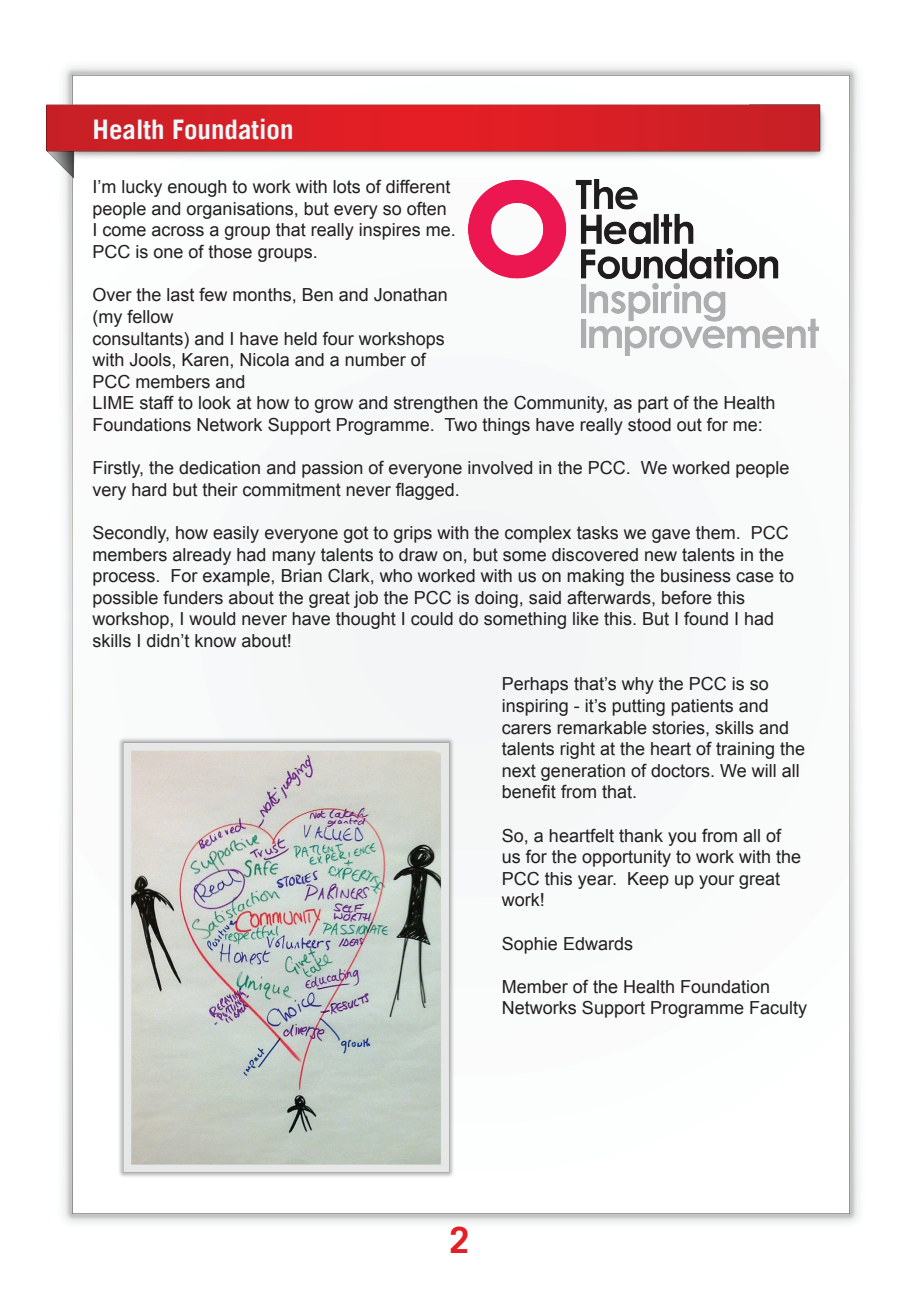
<style>
.page{position:relative;width:919px;height:1289px;background:#fff}
.page>*{position:absolute;margin:0;border:0;box-sizing:border-box;transform-origin:0 0}
.t1{font:700 36px "Trade Gothic LT";color:#e41e25}
.t2{font:700 27px "Trade Gothic LT";color:#edf8fb}
.t3{font:18px/21.6px "Arial";color:#231f20}
</style>
<div class="page">
<img style="left:63px;top:66px;width:797px;height:1158px">
<img style="left:46px;top:77px;width:801px;height:120px">
<img style="left:468px;top:180px;width:350px;height:175px">
<img style="left:63px;top:678px;width:439px;height:531px">
<h2 class="t2" style="left:92px;top:113px;width:203px">Health Foundation</h2>
<p class="t3" style="left:92px;top:176px;width:365px">I’m lucky enough to work with lots of different people and organisations, but every so often I come across a group that really inspires me.<br>PCC is one of those groups.</p>
<p class="t3" style="left:92px;top:284px;width:684px">Over the last few months, Ben and Jonathan<br>(my fellow<br>consultants) and I have held four workshops<br>with Jools, Karen, Nicola and a number of<br>PCC members and<br>LIME staff to look at how to grow and strengthen the Community, as part of the Health Foundations Network Support Programme. Two things have really stood out for me:</p>
<p class="t3" style="left:92px;top:457px;width:698px">Firstly, the dedication and passion of everyone involved in the PCC. We worked people very hard but their commitment never flagged.</p>
<p class="t3" style="left:92px;top:522px;width:703px">Secondly, how easily everyone got to grips with the complex tasks we gave them. PCC members already had many talents to draw on, but some discovered new talents in the process. For example, Brian Clark, who worked with us on making the business case to possible funders about the great job the PCC is doing, said afterwards, before this workshop, I would never have thought I could do something like this. But I found I had skills I didn’t know about!</p>
<p class="t3" style="left:502px;top:673px;width:305px">Perhaps that’s why the PCC is so inspiring - it’s putting patients and carers remarkable stories, skills and talents right at the heart of training the next generation of doctors. We will all benefit from that.</p>
<p class="t3" style="left:502px;top:824px;width:301px">So, a heartfelt thank you from all of us for the opportunity to work with the<br>PCC this year. Keep up your great work!</p>
<p class="t3" style="left:502px;top:932px;width:133px">Sophie Edwards</p>
<p class="t3" style="left:502px;top:975px;width:307px">Member of the Health Foundation<br>Networks Support Programme Faculty</p>
<h1 class="t1" style="left:449px;top:1217px;width:22px">2</h1>
</div>
